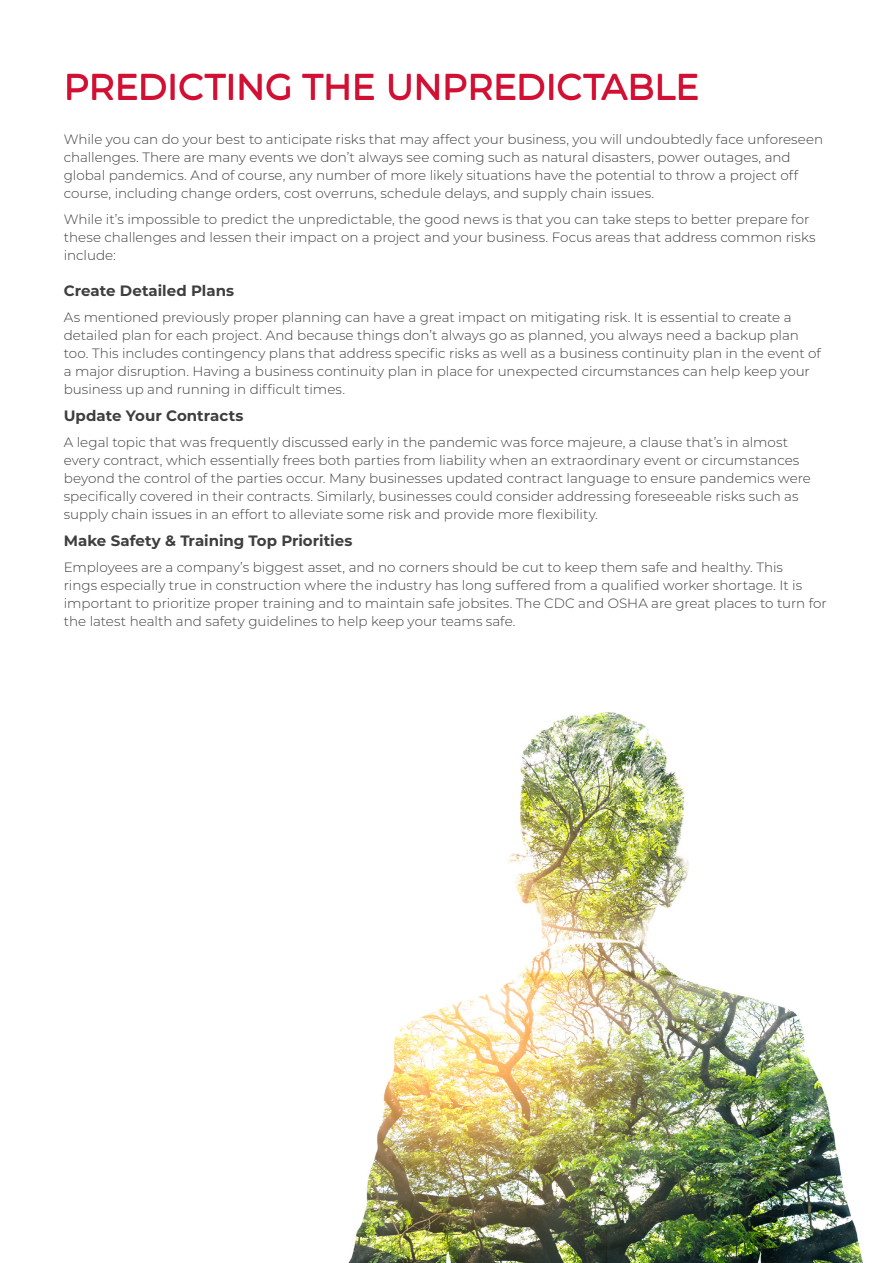
<style>
.page{position:relative;width:893px;height:1263px;background:#fff}
.page>*{position:absolute;margin:0;border:0;box-sizing:border-box;transform-origin:0 0}
.Headline_-_Red__28_3{font:500 36px "Montserrat";letter-spacing:-.01em;color:#d21034}
.Enumeration_-_blue{font:700 15px "Montserrat";color:#3e3e3f}
.Enumeration_-_blue-2{font:300 13.5px/18px "Montserrat";color:#3e3e3f}
</style>
<div class="page">
<img style="left:348px;top:712px;width:515px;height:551px">
<p class="Headline_-_Red__28_3" style="left:64px;top:61px;width:637px">PREDICTING THE UNPREDICTABLE</p>
<p class="Enumeration_-_blue-2" style="left:64px;top:130px;width:761px">While you can do your best to anticipate risks that may affect your business, you will undoubtedly face unforeseen challenges. There are many events we don’t always see coming such as natural disasters, power outages, and global pandemics. And of course, any number of more likely situations have the potential to throw a project off course, including change orders, cost overruns, schedule delays, and supply chain issues.</p>
<p class="Enumeration_-_blue-2" style="left:64px;top:210px;width:753px">While it’s impossible to predict the unpredictable, the good news is that you can take steps to better prepare for these challenges and lessen their impact on a project and your business. Focus areas that address common risks include:</p>
<p class="Enumeration_-_blue" style="left:64px;top:279px;width:172px">Create Detailed Plans</p>
<p class="Enumeration_-_blue-2" style="left:64px;top:308px;width:759px">As mentioned previously proper planning can have a great impact on mitigating risk. It is essential to create a detailed plan for each project. And because things don’t always go as planned, you always need a backup plan too. This includes contingency plans that address specific risks as well as a business continuity plan in the event of a major disruption. Having a business continuity plan in place for unexpected circumstances can help keep your business up and running in difficult times.</p>
<p class="Enumeration_-_blue" style="left:64px;top:404px;width:181px">Update Your Contracts</p>
<p class="Enumeration_-_blue-2" style="left:64px;top:433px;width:749px">A legal topic that was frequently discussed early in the pandemic was force majeure, a clause that’s in almost every contract, which essentially frees both parties from liability when an extraordinary event or circumstances beyond the control of the parties occur. Many businesses updated contract language to ensure pandemics were specifically covered in their contracts. Similarly, businesses could consider addressing foreseeable risks such as supply chain issues in an effort to alleviate some risk and provide more flexibility.</p>
<p class="Enumeration_-_blue" style="left:64px;top:530px;width:290px">Make Safety &amp; Training Top Priorities</p>
<p class="Enumeration_-_blue-2" style="left:64px;top:558px;width:765px">Employees are a company’s biggest asset, and no corners should be cut to keep them safe and healthy. This<br>rings especially true in construction where the industry has long suffered from a qualified worker shortage. It is important to prioritize proper training and to maintain safe jobsites. The CDC and OSHA are great places to turn for the latest health and safety guidelines to help keep your teams safe.</p>
</div>
